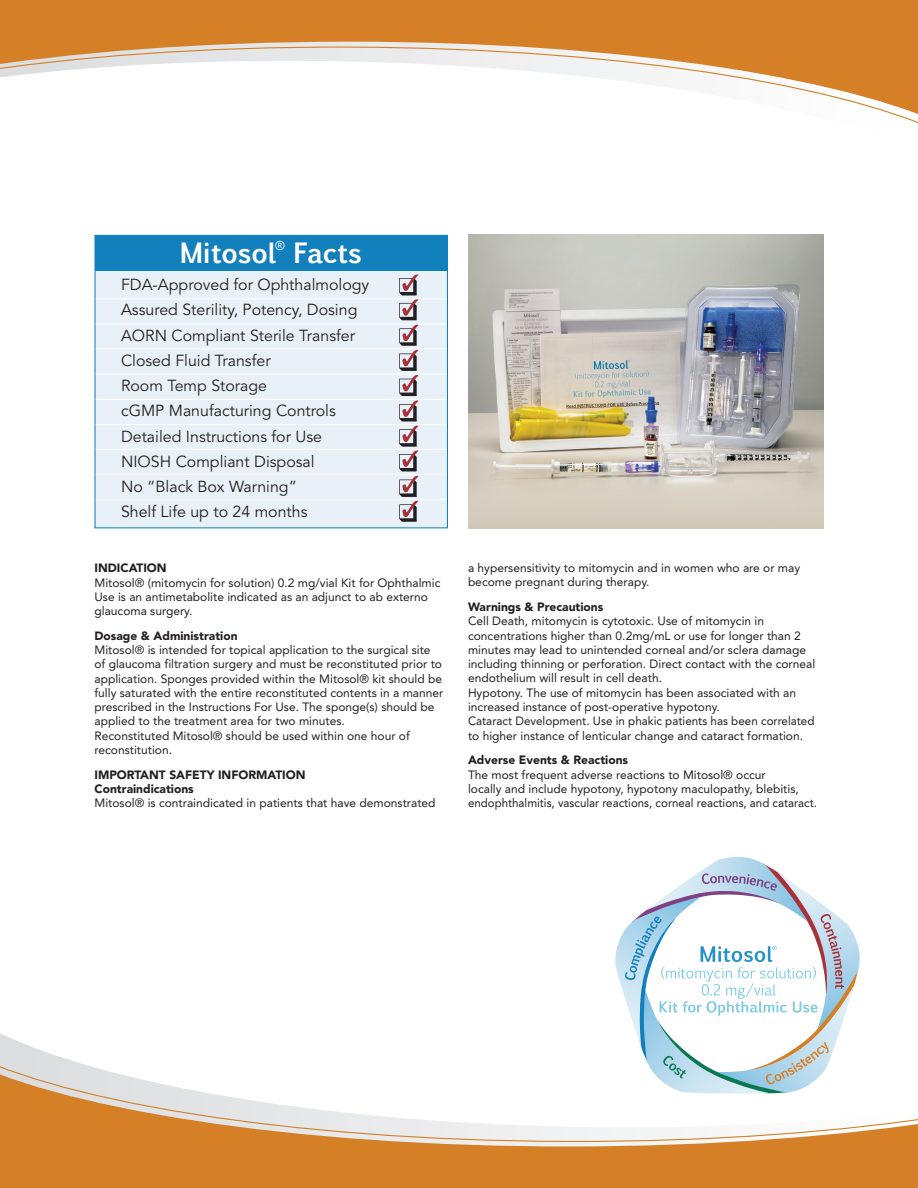
<style>
.page{position:relative;width:918px;height:1188px;background:#fff}
.page>*{position:absolute;margin:0;border:0;box-sizing:border-box;transform-origin:0 0}
.t1{font:700 26.85px "Euphemia UCAS";letter-spacing:-.01em;color:#fff}
.t2{font:15.9px/25.2px "Avenir LT Std";color:#231f20}
.t3{font:12px/14.2px "Avenir LT Std";color:#231f20}
.t4{font:900 12px/14.2px "Avenir LT Std";color:#231f20}
.t5{font:11.85px "Euphemia UCAS";color:#fff}
</style>
<div class="page">
<div style="left:0;top:1142px;width:918px;height:46px;background:#d58027"></div>
<svg style="left:0;top:1043px;width:918px;height:99px"></svg>
<svg style="left:0;top:0;width:918px;height:124px"></svg>
<svg style="left:615px;top:857px;width:247px;height:237px"></svg>
<img style="left:469px;top:235px;width:355px;height:294px">
<div style="left:95px;top:235px;width:352px;height:293px;background:#e8f1f8"></div>
<div style="left:95px;top:235px;width:352px;height:36px;background:#1280bc"></div>
<div style="left:95px;top:235px;width:353px;height:293px;border:1px solid #1280bc"></div>
<hr style="left:96px;top:298px;width:351px;height:1px;background:#fff">
<hr style="left:96px;top:399px;width:351px;height:1px;background:#fff">
<hr style="left:96px;top:348px;width:351px;height:1px;background:#fff">
<hr style="left:96px;top:449px;width:351px;height:1px;background:#fff">
<hr style="left:96px;top:324px;width:351px;height:1px;background:#fff">
<hr style="left:96px;top:424px;width:351px;height:1px;background:#fff">
<hr style="left:96px;top:374px;width:351px;height:1px;background:#fff">
<hr style="left:96px;top:474px;width:351px;height:1px;background:#fff">
<hr style="left:96px;top:499px;width:351px;height:1px;background:#fff">
<svg style="left:399px;top:274px;width:19px;height:248px"></svg>
<h1 class="t1" style="left:180px;top:232px;width:98px">Mitosol</h1>
<p class="t5" style="left:275px;top:237px;width:12px">®</p>
<h1 class="t1" style="left:294px;top:232px;width:69px">Facts</h1>
<p class="t2" style="left:121px;top:273px;width:250px">FDA-Approved for Ophthalmology<br>Assured Sterility, Potency, Dosing<br>AORN Compliant Sterile Transfer<br>Closed Fluid Transfer<br>Room Temp Storage<br>cGMP Manufacturing Controls<br>Detailed Instructions for Use<br>NIOSH Compliant Disposal<br>No “Black Box Warning”<br>Shelf Life up to 24 months</p>
<p class="t4" style="left:94px;top:561px;width:74px">INDICATION</p>
<p class="t3" style="left:94px;top:575px;width:347px">Mitosol® (mitomycin for solution) 0.2 mg/vial Kit for Ophthalmic<br>Use is an antimetabolite indicated as an adjunct to ab externo glaucoma surgery.</p>
<p class="t4" style="left:94px;top:628px;width:145px">Dosage &amp; Administration</p>
<p class="t3" style="left:94px;top:643px;width:350px">Mitosol® is intended for topical application to the surgical site of glaucoma filtration surgery and must be reconstituted prior to application. Sponges provided within the Mitosol® kit should be fully saturated with the entire reconstituted contents in a manner prescribed in the Instructions For Use. The sponge(s) should be applied to the treatment area for two minutes.<br>Reconstituted Mitosol® should be used within one hour of reconstitution.</p>
<p class="t4" style="left:94px;top:767px;width:213px">IMPORTANT SAFETY INFORMATION<br>Contraindications</p>
<p class="t3" style="left:94px;top:796px;width:343px">Mitosol® is contraindicated in patients that have demonstrated</p>
<p class="t3" style="left:468px;top:561px;width:334px">a hypersensitivity to mitomycin and in women who are or may become pregnant during therapy.</p>
<p class="t4" style="left:468px;top:600px;width:137px">Warnings &amp; Precautions</p>
<p class="t3" style="left:468px;top:614px;width:349px">Cell Death, mitomycin is cytotoxic. Use of mitomycin in concentrations higher than 0.2mg/mL or use for longer than 2 minutes may lead to unintended corneal and/or sclera damage including thinning or perforation. Direct contact with the corneal endothelium will result in cell death.<br>Hypotony. The use of mitomycin has been associated with an increased instance of post-operative hypotony.<br>Cataract Development. Use in phakic patients has been correlated to higher instance of lenticular change and cataract formation.</p>
<p class="t4" style="left:468px;top:753px;width:162px">Adverse Events &amp; Reactions</p>
<p class="t3" style="left:468px;top:767px;width:351px">The most frequent adverse reactions to Mitosol® occur<br>locally and include hypotony, hypotony maculopathy, blebitis, endophthalmitis, vascular reactions, corneal reactions, and cataract.</p>
</div>
